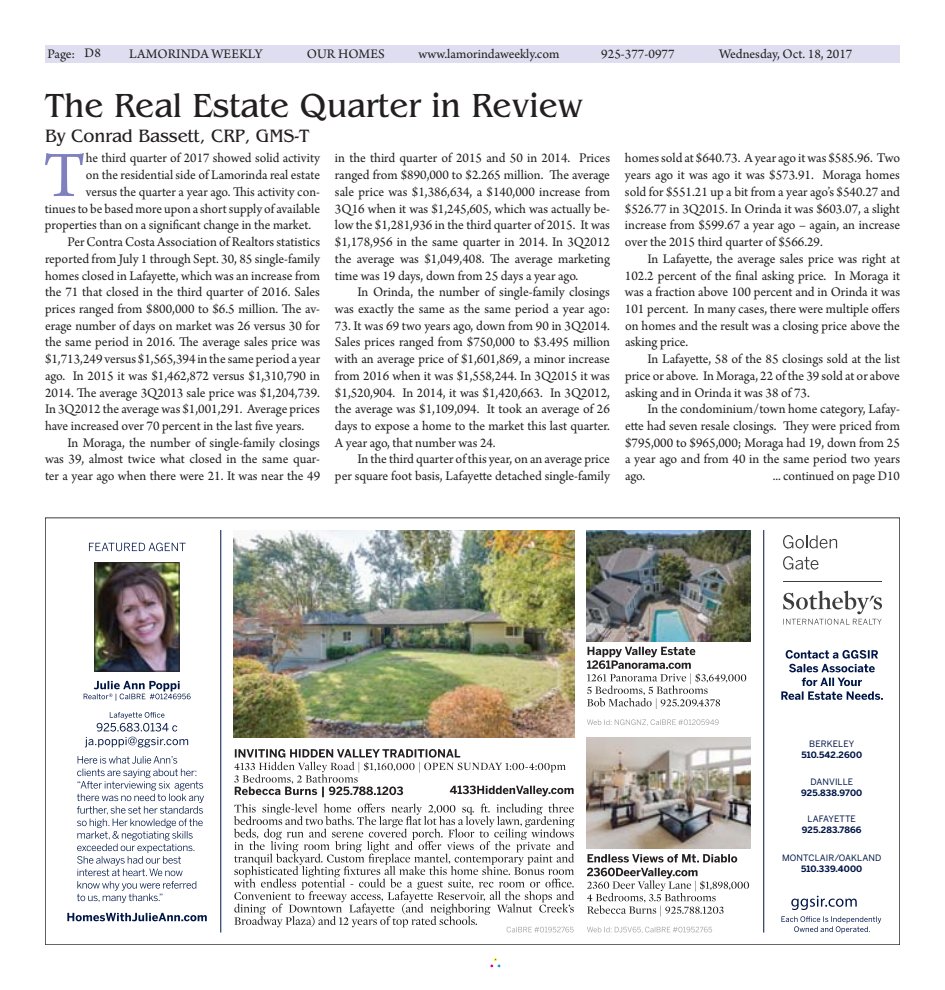
<style>
.page{position:relative;width:945px;height:990px;background:#fff}
.page>*{position:absolute;margin:0;border:0;box-sizing:border-box;transform-origin:0 0}
.t1{font:68.12px "Arno Pro";color:#7e81be}
.t2{font:35px "Benguiat";letter-spacing:-.005em;color:#231f20;scale:.95 1}
.t3{font:18.75px "Benguiat";letter-spacing:-.005em;color:#231f20;scale:.95 1}
.t4{font:13.88px/16.8px "Arno Pro";color:#231f20;text-align:justify}
.t5{font:13.75px "Arno Pro";color:#231f20}
.t6{font:700 8.75px "Benton Sans";letter-spacing:.01em;color:#001647}
.t7{font:8.75px "Benton Sans";letter-spacing:.01em;color:#001647}
</style>
<div class="page">
<div style="left:490px;top:958px;width:11px;height:10px;border:1px solid #fff"></div>
<div style="left:45px;top:45px;width:855px;height:17px;background:#dedef0"></div>
<hr style="left:764px;top:530px;width:1px;height:403px;background:#001647">
<svg style="left:791px;top:896px;width:66px;height:14px"></svg>
<svg style="left:781px;top:916px;width:100px;height:17px"></svg>
<svg style="left:781px;top:678px;width:102px;height:22px"></svg>
<svg style="left:786px;top:650px;width:92px;height:22px"></svg>
<hr style="left:783px;top:581px;width:99px;height:1px;background:#3d3c3e">
<svg style="left:783px;top:591px;width:99px;height:34px"></svg>
<svg style="left:783px;top:535px;width:54px;height:14px"></svg>
<svg style="left:783px;top:556px;width:35px;height:14px"></svg>
<img style="left:234px;top:530px;width:340px;height:207px">
<svg style="left:234px;top:804px;width:341px;height:128px"></svg>
<svg style="left:234px;top:749px;width:340px;height:48px"></svg>
<svg style="left:89px;top:543px;width:97px;height:8px"></svg>
<img style="left:97px;top:565px;width:80px;height:104px">
<div style="left:95px;top:563px;width:84px;height:108px;border:1px solid #231f20"></div>
<svg style="left:84px;top:681px;width:107px;height:20px"></svg>
<svg style="left:77px;top:756px;width:127px;height:147px"></svg>
<svg style="left:67px;top:913px;width:140px;height:8px"></svg>
<svg style="left:85px;top:712px;width:103px;height:35px"></svg>
<hr style="left:221px;top:530px;width:1px;height:403px;background:#001647">
<img style="left:587px;top:530px;width:164px;height:111px">
<svg style="left:587px;top:647px;width:159px;height:62px"></svg>
<svg style="left:587px;top:719px;width:132px;height:7px"></svg>
<img style="left:587px;top:737px;width:164px;height:112px">
<svg style="left:587px;top:854px;width:162px;height:62px"></svg>
<svg style="left:587px;top:927px;width:125px;height:6px"></svg>
<p class="t5" style="left:85px;top:44px;width:18px">D8</p>
<p class="t5" style="left:719px;top:45px;width:135px">Wednesday, Oct. 18, 2017</p>
<h2 class="t2" style="left:45px;top:84px;width:568px">The Real Estate Quarter in Review</h2>
<h3 class="t3" style="left:45px;top:124px;width:280px">By Conrad Bassett, CRP, GMS-T</h3>
<h1 class="t1" style="left:43px;top:133px;width:44px">T</h1>
<p class="t4" style="left:86px;top:149px;width:236px">he third quarter of 2017 showed solid activity</p>
<p class="t5" style="left:48px;top:45px;width:29px">Page:</p>
<p class="t5" style="left:129px;top:45px;width:135px">LAMORINDA WEEKLY</p>
<p class="t5" style="left:307px;top:45px;width:79px">OUR HOMES</p>
<p class="t5" style="left:419px;top:45px;width:142px">www.lamorindaweekly.com</p>
<p class="t5" style="left:601px;top:45px;width:75px">925-377-0977</p>
<p class="t4" style="left:625px;top:149px;width:277px">homes sold at $640.73. A year ago it was $585.96. Two years ago it was ago it was $573.91. Moraga homes sold for $551.21 up a bit from a year ago’s $540.27 and $526.77 in 3Q2015. In Orinda it was $603.07, a slight increase from $599.67 a year ago – again, an increase over the 2015 third quarter of $566.29.</p>
<p class="t4" style="left:625px;top:250px;width:277px;text-indent:23px">In Lafayette, the average sales price was right at 102.2 percent of the final asking price. In Moraga it was a fraction above 100 percent and in Orinda it was 101 percent. In many cases, there were multiple offers on homes and the result was a closing price above the asking price.</p>
<p class="t4" style="left:625px;top:350px;width:277px;text-indent:23px">In Lafayette, 58 of the 85 closings sold at the list price or above. In Moraga, 22 of the 39 sold at or above asking and in Orinda it was 38 of 73.</p>
<p class="t4" style="left:625px;top:400px;width:277px;text-indent:23px">In the condominium/town home category, Lafay&shy;ette had seven resale closings. They were priced from $795,000 to $965,000; Moraga had 19, down from 25 a year ago and from 40 in the same period two years ago.</p>
<p class="t4" style="left:335px;top:149px;width:277px">in the third quarter of 2015 and 50 in 2014. Prices ranged from $890,000 to $2.265 million. The average sale price was $1,386,634, a $140,000 increase from 3Q16 when it was $1,245,605, which was actually be&shy;low the $1,281,936 in the third quarter of 2015. It was $1,178,956 in the same quarter in 2014. In 3Q2012 the average was $1,049,408. The average marketing time was 19 days, down from 25 days a year ago.</p>
<p class="t4" style="left:335px;top:283px;width:277px;text-align:right">In Orinda, the number of single-family closings<br>was exactly the same as the same period a year ago:</p>
<p class="t4" style="left:335px;top:317px;width:277px">73. It was 69 two years ago, down from 90 in 3Q2014.<br>Sales prices ranged from $750,000 to $3.495 million with an average price of $1,601,869, a minor increase from 2016 when it was $1,558,244. In 3Q2015 it was $1,520,904. In 2014, it was $1,420,663. In 3Q2012, the average was $1,109,094. It took an average of 26 days to expose a home to the market this last quarter.<br>A year ago, that number was 24.</p>
<p class="t4" style="left:335px;top:450px;width:277px;text-align:right">In the third quarter of this year, on an average price<br>per square foot basis, Lafayette detached single-family</p>
<p class="t4" style="left:86px;top:166px;width:236px">on the residential side of Lamorinda real estate</p>
<p class="t4" style="left:86px;top:183px;width:236px">versus the quarter a year ago. This activity con-</p>
<p class="t4" style="left:45px;top:199px;width:277px">tinues to be based more upon a short supply of available</p>
<p class="t4" style="left:45px;top:216px;width:268px">properties than on a significant change in the market.</p>
<p class="t4" style="left:68px;top:233px;width:254px">Per Contra Costa Association of Realtors statistics</p>
<p class="t4" style="left:45px;top:250px;width:277px">reported from July 1 through Sept. 30, 85 single-family</p>
<p class="t4" style="left:45px;top:266px;width:277px">homes closed in Lafayette, which was an increase from</p>
<p class="t4" style="left:45px;top:283px;width:277px">the 71 that closed in the third quarter of 2016. Sales</p>
<p class="t4" style="left:45px;top:300px;width:276px">prices ranged from $800,000 to $6.5 million. The av-</p>
<p class="t4" style="left:45px;top:317px;width:277px">erage number of days on market was 26 versus 30 for</p>
<p class="t4" style="left:45px;top:333px;width:277px">the same period in 2016. The average sales price was</p>
<p class="t4" style="left:45px;top:350px;width:277px">$1,713,249 versus $1,565,394 in the same period a year</p>
<p class="t4" style="left:45px;top:367px;width:277px">ago. In 2015 it was $1,462,872 versus $1,310,790 in</p>
<p class="t4" style="left:45px;top:383px;width:276px">2014. The average 3Q2013 sale price was $1,204,739.</p>
<p class="t4" style="left:45px;top:400px;width:276px">In 3Q2012 the average was $1,001,291. Average prices</p>
<p class="t4" style="left:45px;top:417px;width:261px">have increased over 70 percent in the last five years.</p>
<p class="t4" style="left:68px;top:434px;width:254px">In Moraga, the number of single-family closings</p>
<p class="t4" style="left:45px;top:450px;width:277px">was 39, almost twice what closed in the same quar-</p>
<p class="t4" style="left:45px;top:467px;width:277px">ter a year ago when there were 21. It was near the 49</p>
<p class="t5" style="left:773px;top:467px;width:129px">... continued on page D10</p>
<p class="t7" style="left:809px;top:741px;width:46px">BERKELEY</p>
<p class="t6" style="left:801px;top:750px;width:62px">510.542.2600</p>
<p class="t7" style="left:810px;top:778px;width:44px">DANVILLE</p>
<p class="t6" style="left:801px;top:787px;width:63px">925.838.9700</p>
<p class="t7" style="left:808px;top:816px;width:50px">LAFAYETTE</p>
<p class="t6" style="left:802px;top:825px;width:61px">925.283.7866</p>
<p class="t7" style="left:782px;top:854px;width:101px">MONTCLAIR/OAKLAND</p>
<p class="t6" style="left:801px;top:864px;width:63px">510.339.4000</p>
</div>
